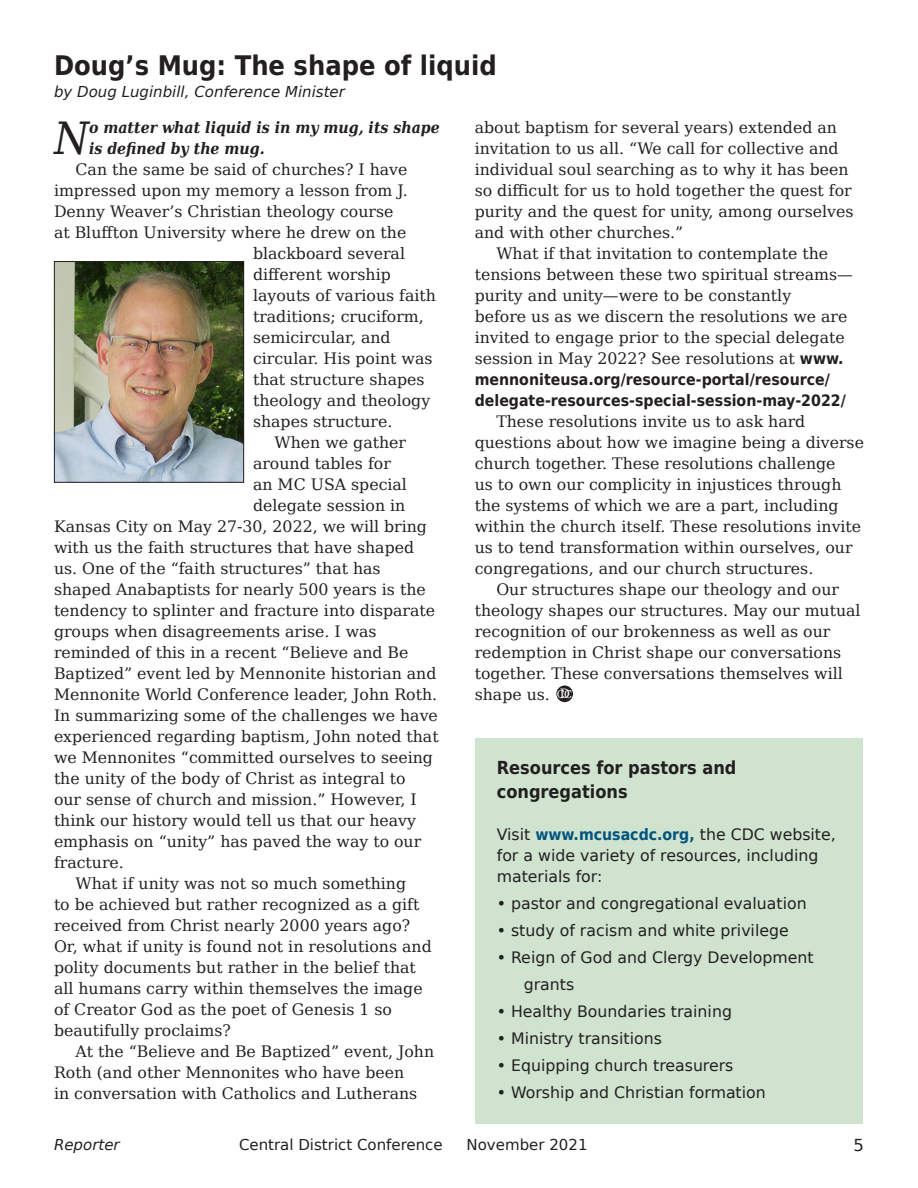
<style>
.page{position:relative;width:918px;height:1188px;background:#fff}
.page>*{position:absolute;margin:0;border:0;box-sizing:border-box;transform-origin:0 0}
.body_text_paragraph{font:italic 44.55px "DejaVu Serif Condensed";color:#231f20}
.Headline{font:700 27px "DejaVu Sans Condensed";color:#231f20}
.Subhead_2{font:700 18px/24px "DejaVu Sans Condensed";color:#231f20}
.t1{font:16.5px "DejaVu Sans";color:#231f20}
.Body_text{font:15.75px/21px "DejaVu Serif";color:#231f20}
.Body_text-2{font:15.75px/21px "DejaVu Sans";color:#231f20}
.body_text_paragraph-2{font:italic 700 15.75px/21px "DejaVu Serif Condensed";color:#231f20}
.t2{font:italic 15px "DejaVu Sans";color:#231f20}
.t3{font:15px "DejaVu Sans";color:#231f20}
.t4{font:12.75px "DejaVu Serif";color:#fff}
.t5{font:10.65px "DejaVu Serif";color:#fff}
.s1{font-family:"DejaVu Sans Condensed";font-weight:700}
.s2{font-family:"DejaVu Sans Condensed";font-weight:700;color:#00547e}
</style>
<div class="page">
<div style="left:556px;top:686px;width:17px;height:16px;background:#231f20;border-radius:50%"></div>
<img style="left:56px;top:263px;width:186px;height:218px">
<div style="left:54px;top:261px;width:190px;height:222px;border:1px solid #231f20"></div>
<div style="left:476px;top:739px;width:387px;height:385px;background:#cfe3cf"></div>
<p class="Headline" style="left:54px;top:43px;width:444px">Doug’s Mug: The shape of liquid</p>
<p class="t2" style="left:54px;top:81px;width:293px">by Doug Luginbill, Conference Minister</p>
<p class="body_text_paragraph" style="left:54px;top:104px;width:37px">N</p>
<p class="body_text_paragraph-2" style="left:89px;top:116px;width:352px">o matter what liquid is in my mug, its shape is defined by the mug.</p>
<p class="Body_text" style="left:76px;top:158px;width:333px">Can the same be said of churches? I have</p>
<p class="Body_text" style="left:54px;top:179px;width:355px">impressed upon my memory a lesson from J.</p>
<p class="Body_text" style="left:54px;top:200px;width:341px">Denny Weaver’s Christian theology course</p>
<p class="Body_text" style="left:54px;top:221px;width:354px">at Bluffton University where he drew on the</p>
<p class="Body_text" style="left:253px;top:242px;width:154px">blackboard several</p>
<p class="Body_text" style="left:253px;top:263px;width:139px">different worship</p>
<p class="Body_text" style="left:253px;top:284px;width:184px">layouts of various faith</p>
<p class="Body_text" style="left:253px;top:305px;width:172px">traditions; cruciform,</p>
<p class="Body_text" style="left:253px;top:326px;width:139px">semicircular, and</p>
<p class="Body_text" style="left:253px;top:347px;width:181px">circular. His point was</p>
<p class="Body_text" style="left:253px;top:368px;width:173px">that structure shapes</p>
<p class="Body_text" style="left:253px;top:389px;width:179px">theology and theology</p>
<p class="Body_text" style="left:253px;top:410px;width:141px">shapes structure.</p>
<p class="Body_text" style="left:275px;top:431px;width:133px">When we gather</p>
<p class="Body_text" style="left:253px;top:452px;width:139px">around tables for</p>
<p class="Body_text" style="left:253px;top:473px;width:155px">an MC USA special</p>
<p class="Body_text" style="left:253px;top:494px;width:154px">delegate session in</p>
<p class="Body_text" style="left:54px;top:515px;width:375px">Kansas City on May 27-30, 2022, we will bring</p>
<p class="Body_text" style="left:54px;top:536px;width:362px">with us the faith structures that have shaped</p>
<p class="Body_text" style="left:54px;top:557px;width:328px">us. One of the “faith structures” that has</p>
<p class="Body_text" style="left:54px;top:578px;width:373px">shaped Anabaptists for nearly 500 years is the</p>
<p class="Body_text" style="left:54px;top:599px;width:383px">tendency to splinter and fracture into disparate</p>
<p class="Body_text" style="left:54px;top:620px;width:324px">groups when disagreements arise. I was</p>
<p class="Body_text" style="left:54px;top:641px;width:356px">reminded of this in a recent “Believe and Be</p>
<p class="Body_text" style="left:54px;top:662px;width:384px">Baptized” event led by Mennonite historian and</p>
<p class="Body_text" style="left:54px;top:683px;width:385px">Mennonite World Conference leader, John Roth.</p>
<p class="Body_text" style="left:54px;top:704px;width:385px">In summarizing some of the challenges we have</p>
<p class="Body_text" style="left:54px;top:725px;width:386px">experienced regarding baptism, John noted that</p>
<p class="Body_text" style="left:54px;top:746px;width:381px">we Mennonites “committed ourselves to seeing</p>
<p class="Body_text" style="left:54px;top:767px;width:353px">the unity of the body of Christ as integral to</p>
<p class="Body_text" style="left:54px;top:788px;width:364px">our sense of church and mission.” However, I</p>
<p class="Body_text" style="left:54px;top:809px;width:364px">think our history would tell us that our heavy</p>
<p class="Body_text" style="left:54px;top:830px;width:369px">emphasis on “unity” has paved the way to our</p>
<p class="Body_text" style="left:54px;top:851px;width:71px">fracture.</p>
<p class="Body_text" style="left:54px;top:872px;width:379px;text-indent:22px">What if unity was not so much something<br>to be achieved but rather recognized as a gift received from Christ nearly 2000 years ago?<br>Or, what if unity is found not in resolutions and polity documents but rather in the belief that all humans carry within themselves the image of Creator God as the poet of Genesis 1 so beautifully proclaims?</p>
<p class="Body_text" style="left:54px;top:1040px;width:382px;text-indent:22px">At the “Believe and Be Baptized” event, John<br>Roth (and other Mennonites who have been<br>in conversation with Catholics and Lutherans</p>
<p class="Body_text" style="left:475px;top:116px;width:380px">about baptism for several years) extended an invitation to us all. “We call for collective and individual soul searching as to why it has been so difficult for us to hold together the quest for purity and the quest for unity, among ourselves and with other churches.”</p>
<p class="Body_text" style="left:475px;top:242px;width:380px;text-indent:22px">What if that invitation to contemplate the tensions between these two spiritual streams— purity and unity—were to be constantly<br>before us as we discern the resolutions we are invited to engage prior to the special delegate session in May 2022? See resolutions at <span class="s1">www. mennoniteusa.org/resource-portal/resource/ delegate-resources-special-session-may-2022/</span></p>
<p class="Body_text" style="left:475px;top:410px;width:391px;text-indent:22px">These resolutions invite us to ask hard questions about how we imagine being a diverse church together. These resolutions challenge<br>us to own our complicity in injustices through the systems of which we are a part, including within the church itself. These resolutions invite us to tend transformation within ourselves, our congregations, and our church structures.</p>
<p class="Body_text" style="left:475px;top:578px;width:387px;text-indent:22px">Our structures shape our theology and our theology shapes our structures. May our mutual recognition of our brokenness as well as our redemption in Christ shape our conversations together. These conversations themselves will shape us.</p>
<p class="t4" style="left:560px;top:684px;width:12px">D</p>
<p class="t5" style="left:557px;top:686px;width:17px">CC</p>
<p class="Subhead_2" style="left:497px;top:755px;width:241px">Resources for pastors and congregations</p>
<p class="Body_text-2" style="left:497px;top:824px;width:341px">Visit <span class="s2">www.mcusacdc.org,</span> the CDC website, for a wide variety of resources, including materials for:</p>
<p class="Body_text-2" style="left:497px;top:893px;width:311px">• pastor and congregational evaluation</p>
<p class="Body_text-2" style="left:497px;top:920px;width:293px">• study of racism and white privilege</p>
<p class="Body_text-2" style="left:524px;top:944px;width:291px;line-height:27px;text-indent:-27px">• Reign of God and Clergy Development grants</p>
<p class="Body_text-2" style="left:497px;top:1001px;width:237px">• Healthy Boundaries training</p>
<p class="Body_text-2" style="left:497px;top:1028px;width:167px">• Ministry transitions</p>
<p class="Body_text-2" style="left:497px;top:1055px;width:238px">• Equipping church treasurers</p>
<p class="Body_text-2" style="left:497px;top:1082px;width:271px">• Worship and Christian formation</p>
<p class="t2" style="left:54px;top:1134px;width:67px">Reporter</p>
<p class="t3" style="left:239px;top:1131px;width:205px">Central District Conference</p>
<p class="t3" style="left:467px;top:1131px;width:122px">November 2021</p>
<p class="t1" style="left:854px;top:1131px;width:12px">5</p>
</div>
